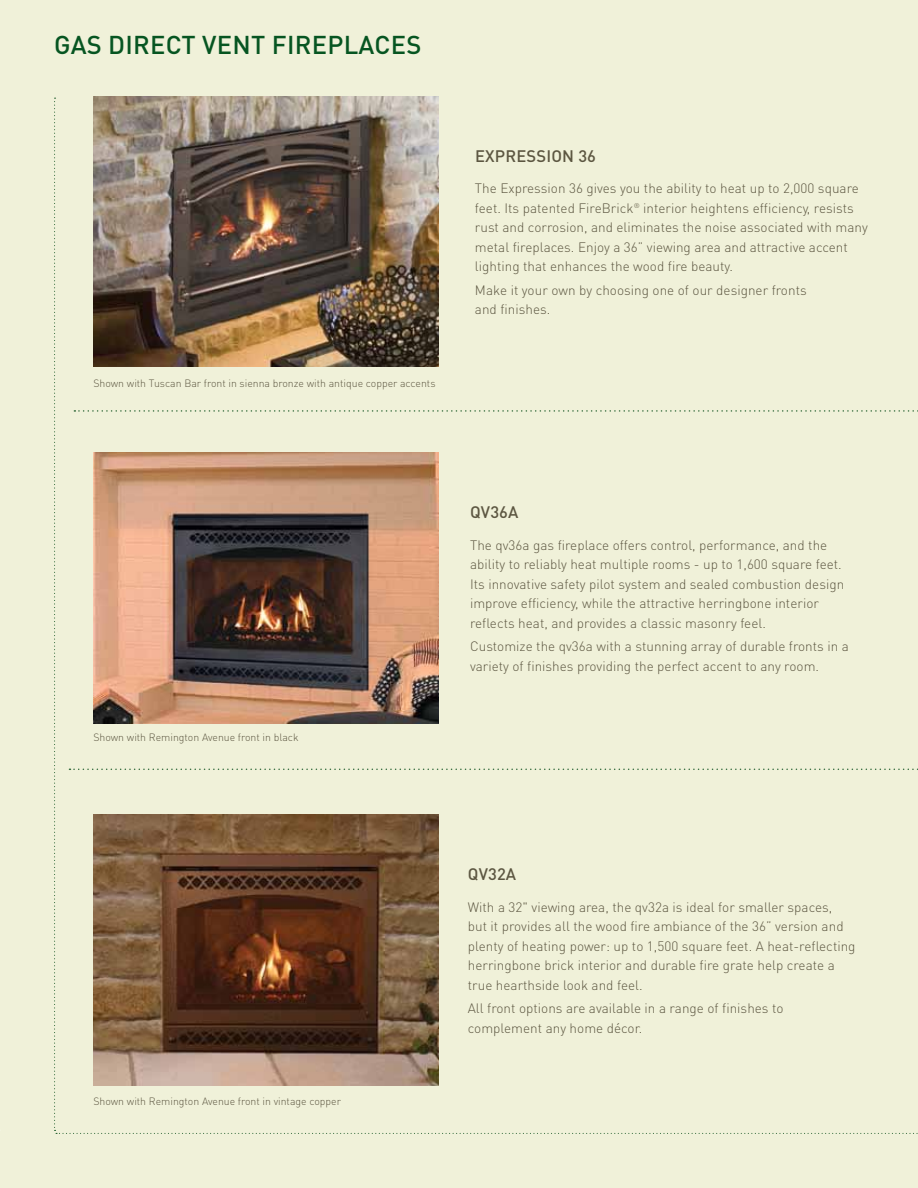
<style>
.page{position:relative;width:918px;height:1188px;background:#f0f1d9}
.page>*{position:absolute;margin:0;border:0;box-sizing:border-box;transform-origin:0 0}
.t1{font:500 25.5px "DIN Pro";letter-spacing:.01em;color:#065521}
.t2{font:500 16.5px "DIN Pro";letter-spacing:.01em;color:#5c5641}
.t3{font:300 13.5px/19.5px "DIN Pro";color:#5c5641}
.t4{font:300 10.5px "DIN Pro";color:#5c5641}
</style>
<div class="page">
<img style="left:54px;top:98px;width:864px;height:1036px">
<h1 class="t1" style="left:54px;top:27px;width:369px">GAS DIRECT VENT FIREPLACES</h1>
<p class="t4" style="left:93px;top:376px;width:344px">Shown with Tuscan Bar front in sienna bronze with antique copper accents</p>
<p class="t2" style="left:475px;top:144px;width:122px">EXPRESSION 36</p>
<p class="t3" style="left:475px;top:178px;width:394px">The Expression 36 gives you the ability to heat up to 2,000 square feet. Its patented FireBrick<sup>®</sup> interior heightens efficiency, resists rust and corrosion, and eliminates the noise associated with many metal fireplaces. Enjoy a 36” viewing area and attractive accent lighting that enhances the wood fire beauty.</p>
<p class="t3" style="left:475px;top:280px;width:333px">Make it your own by choosing one of our designer fronts and finishes.</p>
<p class="t4" style="left:93px;top:730px;width:207px">Shown with Remington Avenue front in black</p>
<p class="t2" style="left:470px;top:501px;width:50px">QV36A</p>
<p class="t3" style="left:470px;top:534px;width:376px">The qv36a gas fireplace offers control, performance, and the ability to reliably heat multiple rooms - up to 1,600 square feet.<br>Its innovative safety pilot system and sealed combustion design improve efficiency, while the attractive herringbone interior reflects heat, and provides a classic masonry feel.</p>
<p class="t3" style="left:470px;top:636px;width:380px">Customize the qv36a with a stunning array of durable fronts in a variety of finishes providing the perfect accent to any room.</p>
<p class="t4" style="left:93px;top:1094px;width:249px">Shown with Remington Avenue front in vintage copper</p>
<p class="t2" style="left:468px;top:863px;width:50px">QV32A</p>
<p class="t3" style="left:468px;top:896px;width:389px">With a 32" viewing area, the qv32a is ideal for smaller spaces,<br>but it provides all the wood fire ambiance of the 36” version and plenty of heating power: up to 1,500 square feet. A heat-reflecting herringbone brick interior and durable fire grate help create a true hearthside look and feel.</p>
<p class="t3" style="left:468px;top:998px;width:317px">All front options are available in a range of finishes to complement any home décor.</p>
</div>
